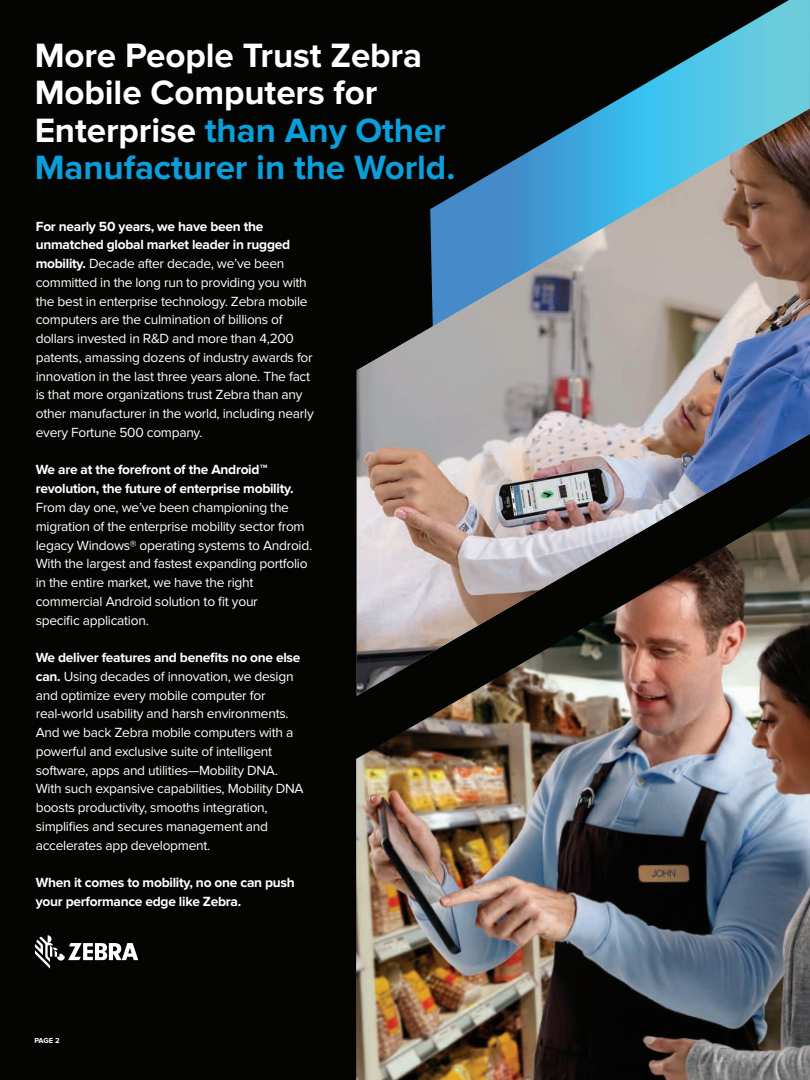
<style>
.page{position:relative;width:810px;height:1080px;background:#040503}
.page>*{position:absolute;margin:0;border:0;box-sizing:border-box;transform-origin:0 0}
.t1{font:700 35px/37.5px "Proxima Nova";letter-spacing:-.005em;color:#fff}
.t2{font:13.75px/18.8px "Proxima Nova";letter-spacing:-.02em;color:#fff}
.t3{font:700 13.75px/18.8px "Proxima Nova";letter-spacing:-.02em;color:#fff}
.t4{font:700 7.5px "Proxima Nova";color:#fff}
.t5{font:700 5px "Proxima Nova";color:#fff}
.s1{color:#0a9edb}
.s2{font-weight:700}
</style>
<div class="page">
<svg style="left:35px;top:935px;width:103px;height:34px"></svg>
<svg style="left:604px;top:0;width:206px;height:108px"></svg>
<img style="left:357px;top:109px;width:453px;height:388px">
<img style="left:356px;top:497px;width:454px;height:583px">
<h1 class="t1" style="left:35px;top:38px;width:422px">More People Trust Zebra<br>Mobile Computers for<br>Enterprise <span class="s1">than Any Other<br>Manufacturer in the World.</span></h1>
<p class="t2" style="left:36px;top:217px;width:279px"><span class="s2">For nearly 50 years, we have been the unmatched global market leader in rugged mobility.</span> Decade after decade, we’ve been committed in the long run to providing you with the best in enterprise technology. Zebra mobile computers are the culmination of billions of dollars invested in R&amp;D and more than 4,200 patents, amassing dozens of industry awards for innovation in the last three years alone. The fact is that more organizations trust Zebra than any other manufacturer in the world, including nearly every Fortune 500 company.</p>
<p class="t3" style="left:36px;top:461px;width:259px">We are at the forefront of the Android revolution, the future of enterprise mobility.</p>
<p class="t2" style="left:36px;top:499px;width:278px">From day one, we’ve been championing the migration of the enterprise mobility sector from legacy Windows® operating systems to Android.<br>With the largest and fastest expanding portfolio in the entire market, we have the right commercial Android solution to fit your<br>specific application.</p>
<p class="t2" style="left:36px;top:649px;width:269px"><span class="s2">We deliver features and benefits no one else can.</span> Using decades of innovation, we design and optimize every mobile computer for real-world usability and harsh environments.<br>And we back Zebra mobile computers with a powerful and exclusive suite of intelligent software, apps and utilities—Mobility DNA.<br>With such expansive capabilities, Mobility DNA boosts productivity, smooths integration, simplifies and secures management and accelerates app development.</p>
<p class="t3" style="left:36px;top:874px;width:261px">When it comes to mobility, no one can push your performance edge like Zebra.</p>
<p class="t5" style="left:260px;top:463px;width:9px">TM</p>
<p class="t4" style="left:34px;top:1037px;width:27px">PAGE 2</p>
</div>
